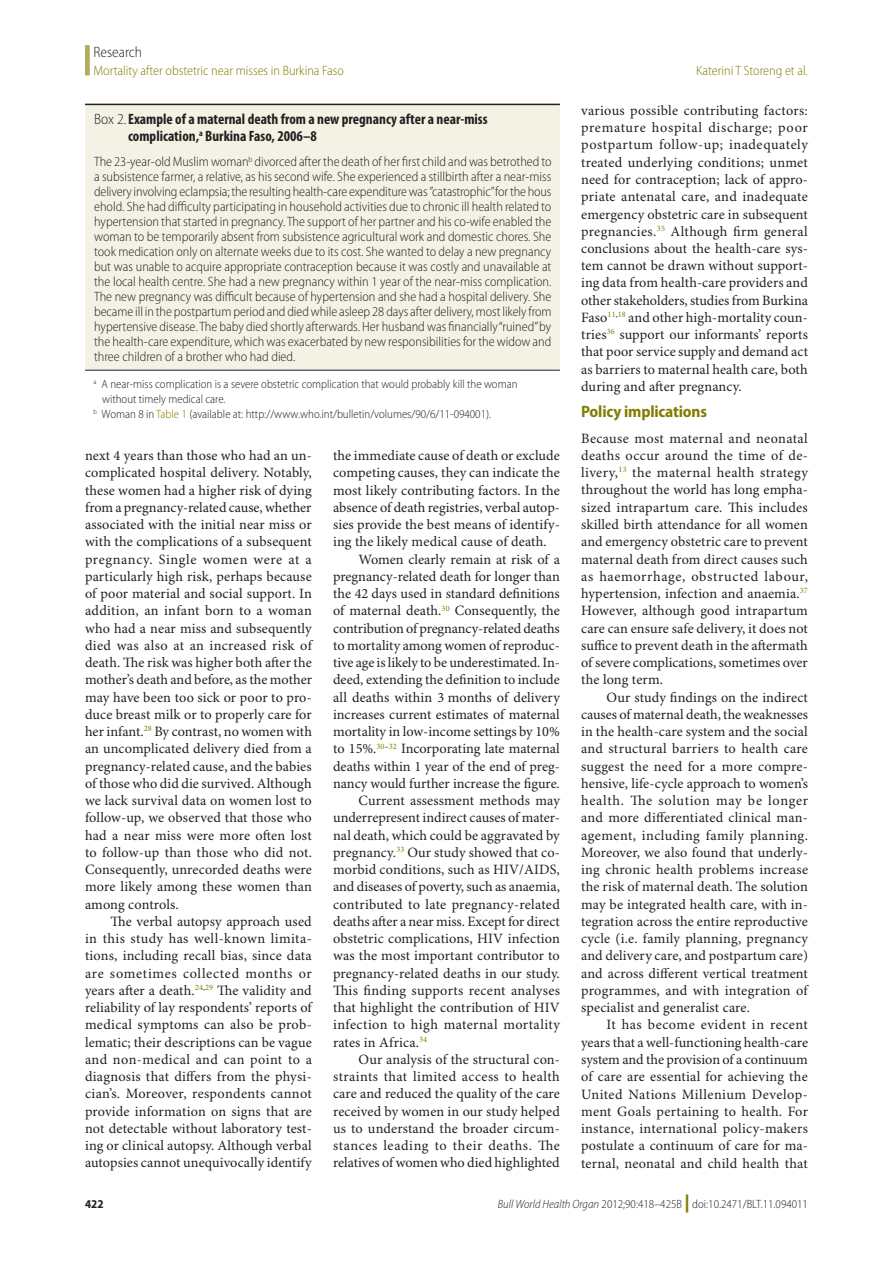
<style>
.page{position:relative;width:893px;height:1263px;background:#fff}
.page>*{position:absolute;margin:0;border:0;box-sizing:border-box;transform-origin:0 0}
.Head_2{font:700 semi-condensed 16.5px "Myriad Pro";letter-spacing:-.01em;color:#827c00}
.t1{font:700 condensed 15px/16.5px "Myriad Pro";color:#231f20}
.Section_Title{font:300 semi-condensed 15px "Myriad Pro";color:#231f20}
.Para_Ind{font:14.25px/17.2px "Minion Pro";letter-spacing:.01em;color:#231f20;text-align:justify}
.Para_No_Ind{font:14.25px/17.2px "Minion Pro";letter-spacing:.005em;color:#231f20;text-align:justify}
.t2{font:300 semi-condensed 13.5px/15px "Myriad Pro";color:#231f20;text-align:justify}
.RH_Outside{font:300 semi-condensed 13.5px "Myriad Pro";color:#827c00}
.RH_Inside{font:300 semi-condensed 13.5px "Myriad Pro";color:#827c00}
.Box_FN1{font:300 semi-condensed 12px/15px "Myriad Pro";color:#231f20}
.t3{font:700 semi-condensed 12px "Myriad Pro";color:#231f20}
.s1{font-weight:300;font-stretch:semi-condensed}
.s2{color:#827c00}
.s3{font-style:italic}
.s4{font-weight:900;font-stretch:normal;font-size:18px;color:#827c00}
</style>
<div class="page">
<div style="left:85px;top:45px;width:5px;height:30px;background:#b2ac5f"></div>
<div style="left:85px;top:105px;width:474px;height:265px;background:#f3f2e4"></div>
<hr style="left:85px;top:104px;width:475px;height:1px;background:#231f20">
<hr style="left:85px;top:370px;width:475px;height:1px;background:#231f20">
<p class="Section_Title" style="left:94px;top:44px;width:50px">Research</p>
<p class="RH_Outside" style="left:94px;top:63px;width:252px">Mortality after obstetric near misses in Burkina Faso</p>
<p class="RH_Inside" style="left:696px;top:63px;width:113px">Katerini T Storeng et al.</p>
<p class="t1" style="left:128px;top:111px;width:361px;text-indent:-34px"><span class="s1">Box 2.</span>Example of a maternal death from a new pregnancy after a near-miss complication,<sup>a</sup> Burkina Faso, 2006–8</p>
<p class="t2" style="left:94px;top:155px;width:459px">The 23-year-old Muslim woman<sup>b</sup> divorced after the death of her first child and was betrothed to a subsistence farmer, a relative, as his second wife. She experienced a stillbirth after a near-miss delivery involving eclampsia; the resulting health-care expenditure was ”catastrophic”for the hous ehold. She had difficulty participating in household activities due to chronic ill health related to hypertension that started in pregnancy. The support of her partner and his co-wife enabled the woman to be temporarily absent from subsistence agricultural work and domestic chores. She took medication only on alternate weeks due to its cost. She wanted to delay a new pregnancy but was unable to acquire appropriate contraception because it was costly and unavailable at the local health centre. She had a new pregnancy within 1 year of the near-miss complication.<br>The new pregnancy was difficult because of hypertension and she had a hospital delivery. She became ill in the postpartum period and died while asleep 28 days after delivery, most likely from hypertensive disease. The baby died shortly afterwards. Her husband was financially “ruined” by the health-care expenditure, which was exacerbated by new responsibilities for the widow and three children of a brother who had died.</p>
<p class="Box_FN1" style="left:102px;top:376px;width:417px;text-indent:-9px"><sup>a</sup> A near-miss complication is a severe obstetric complication that would probably kill the woman without timely medical care.</p>
<p class="Box_FN1" style="left:94px;top:406px;width:399px"><sup>b</sup> Woman 8 in <span class="s2">Table 1</span> (available at: http://www.who.int/bulletin/volumes/90/6/11-094001).</p>
<p class="Para_No_Ind" style="left:85px;top:447px;width:228px">next 4 years than those who had an un&shy;complicated hospital delivery. Notably, these women had a higher risk of dying from a pregnancy-related cause, whether associated with the initial near miss or with the complications of a subsequent pregnancy. Single women were at a particularly high risk, perhaps because of poor material and social support. In addition, an infant born to a woman who had a near miss and subsequently died was also at an increased risk of death. The risk was higher both after the mother’s death and before, as the mother may have been too sick or poor to pro&shy;duce breast milk or to properly care for her infant.<sup>28</sup> By contrast, no women with an uncomplicated delivery died from a pregnancy-related cause, and the babies of those who did die survived. Although we lack survival data on women lost to follow-up, we observed that those who had a near miss were more often lost to follow-up than those who did not.<br>Consequently, unrecorded deaths were more likely among these women than among controls.</p>
<p class="Para_Ind" style="left:85px;top:913px;width:228px;text-indent:26px">The verbal autopsy approach used in this study has well-known limita&shy;tions, including recall bias, since data are sometimes collected months or years after a death.<sup>24</sup><sup>,</sup><sup>29</sup> The validity and reliability of lay respondents’ reports of medical symptoms can also be prob&shy;lematic; their descriptions can be vague and non-medical and can point to a diagnosis that differs from the physi&shy;cian’s. Moreover, respondents cannot provide information on signs that are not detectable without laboratory test&shy;ing or clinical autopsy. Although verbal autopsies cannot unequivocally identify</p>
<p class="Para_Ind" style="left:333px;top:447px;width:228px">the immediate cause of death or exclude competing causes, they can indicate the most likely contributing factors. In the absence of death registries, verbal autop&shy;sies provide the best means of identify&shy;ing the likely medical cause of death.</p>
<p class="Para_Ind" style="left:333px;top:551px;width:228px;text-indent:26px">Women clearly remain at risk of a pregnancy-related death for longer than the 42 days used in standard definitions of maternal death.<sup>30</sup> Consequently, the contribution of pregnancy-related deaths to mortality among women of reproduc&shy;tive age is likely to be underestimated. In&shy;deed, extending the definition to include all deaths within 3 months of delivery increases current estimates of maternal mortality in low-income settings by 10% to 15%.<sup>30</sup><sup>–</sup><sup>32</sup> Incorporating late maternal deaths within 1 year of the end of preg&shy;nancy would further increase the figure.</p>
<p class="Para_Ind" style="left:333px;top:792px;width:228px;text-indent:26px">Current assessment methods may underrepresent indirect causes of mater&shy;nal death, which could be aggravated by pregnancy.<sup>33</sup> Our study showed that co&shy;morbid conditions, such as HIV/AIDS, and diseases of poverty, such as anaemia, contributed to late pregnancy-related deaths after a near miss. Except for direct obstetric complications, HIV infection was the most important contributor to pregnancy-related deaths in our study.<br>This finding supports recent analyses that highlight the contribution of HIV infection to high maternal mortality rates in Africa.<sup>34</sup></p>
<p class="Para_Ind" style="left:333px;top:1051px;width:228px;text-indent:26px">Our analysis of the structural con&shy;straints that limited access to health care and reduced the quality of the care received by women in our study helped us to understand the broader circum&shy;stances leading to their deaths. The relatives of women who died highlighted</p>
<p class="Para_Ind" style="left:581px;top:102px;width:228px">various possible contributing factors: premature hospital discharge; poor postpartum follow-up; inadequately treated underlying conditions; unmet need for contraception; lack of appro&shy;priate antenatal care, and inadequate emergency obstetric care in subsequent pregnancies.<sup>35</sup> Although firm general conclusions about the health-care sys&shy;tem cannot be drawn without support&shy;ing data from health-care providers and other stakeholders, studies from Burkina Faso<sup>11</sup><sup>,</sup><sup>18</sup> and other high-mortality coun&shy;tries<sup>36</sup> support our informants’ reports that poor service supply and demand act as barriers to maternal health care, both during and after pregnancy.</p>
<p class="Head_2" style="left:581px;top:402px;width:127px">Policy implications</p>
<p class="Para_No_Ind" style="left:581px;top:430px;width:228px">Because most maternal and neonatal deaths occur around the time of de&shy;livery,<sup>13</sup> the maternal health strategy throughout the world has long empha&shy;sized intrapartum care. This includes skilled birth attendance for all women and emergency obstetric care to prevent maternal death from direct causes such as haemorrhage, obstructed labour, hypertension, infection and anaemia.<sup>37<br></sup>However, although good intrapartum care can ensure safe delivery, it does not suffice to prevent death in the aftermath of severe complications, sometimes over the long term.</p>
<p class="Para_Ind" style="left:581px;top:689px;width:228px;text-indent:26px">Our study findings on the indirect causes of maternal death, the weaknesses in the health-care system and the social and structural barriers to health care suggest the need for a more compre&shy;hensive, life-cycle approach to women’s health. The solution may be longer and more differentiated clinical man&shy;agement, including family planning.<br>Moreover, we also found that underly&shy;ing chronic health problems increase the risk of maternal death. The solution may be integrated health care, with in&shy;tegration across the entire reproductive cycle (i.e. family planning, pregnancy and delivery care, and postpartum care) and across different vertical treatment programmes, and with integration of specialist and generalist care.</p>
<p class="Para_Ind" style="left:581px;top:1017px;width:228px;text-indent:26px">It has become evident in recent years that a well-functioning health-care system and the provision of a continuum of care are essential for achieving the United Nations Millenium Develop&shy;ment Goals pertaining to health. For instance, international policy-makers postulate a continuum of care for ma&shy;ternal, neonatal and child health that</p>
<p class="t3" style="left:85px;top:1197px;width:20px">422</p>
<p class="Box_FN1" style="left:498px;top:1197px;width:312px"><span class="s3">Bull World Health Organ</span> 2012;90:418–425B <span class="s4">|</span> doi:10.2471/BLT.11.094011</p>
</div>
